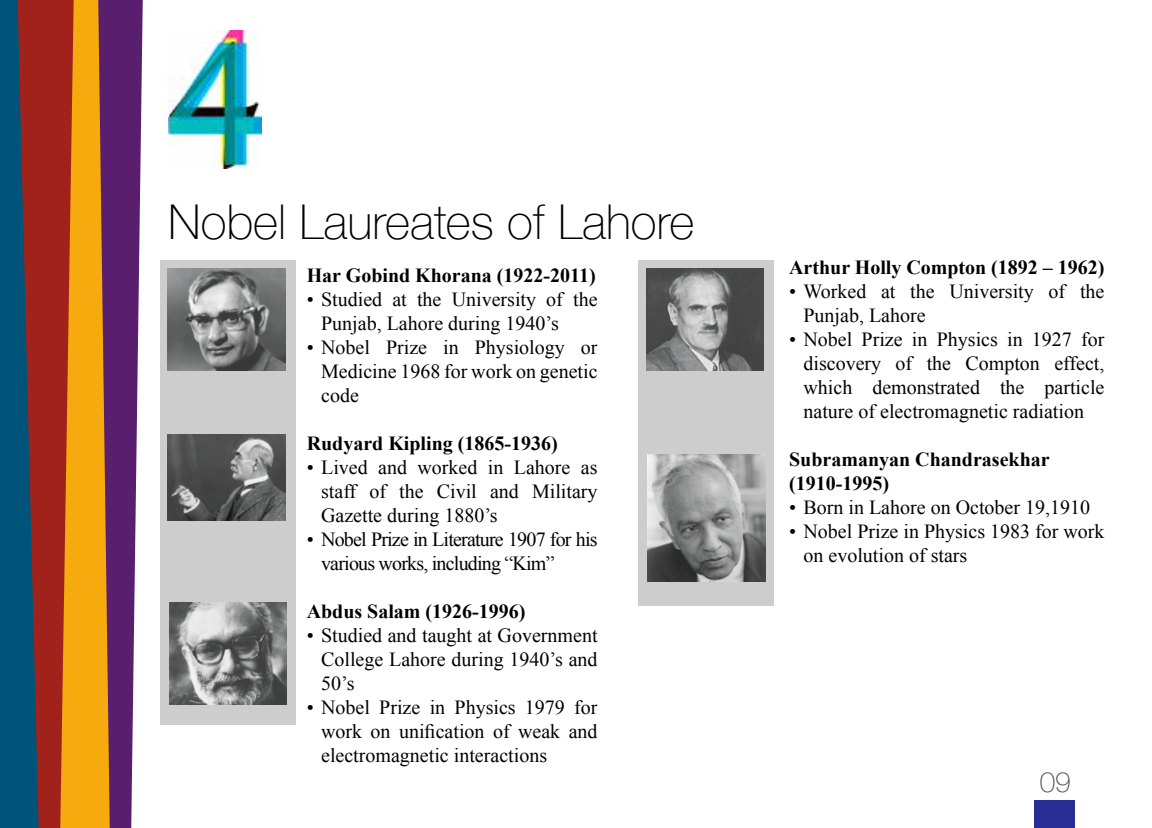
<style>
.page{position:relative;width:1152px;height:828px;background:#fff}
.page>*{position:absolute;margin:0;border:0;box-sizing:border-box;transform-origin:0 0}
.t1{font:100 48px "Helvetica Neue";color:#000}
.t2{font:100 28px "Helvetica Neue";color:#4a4b4b}
.t3{font:20px/24px "Times New Roman";color:#000;text-align:justify}
.t4{font:700 20px/24px "Times New Roman";color:#000}
.t5{font:20px/24px "Times New Roman";letter-spacing:-.04em;color:#000}
</style>
<div class="page">
<div style="left:639px;top:260px;width:135px;height:345px;background:#cdcdcd"></div>
<img style="left:647px;top:455px;width:118px;height:126px">
<div style="left:160px;top:260px;width:135px;height:464px;background:#cdcdcd"></div>
<img style="left:168px;top:268px;width:117px;height:103px">
<img style="left:168px;top:435px;width:117px;height:85px">
<img style="left:169px;top:603px;width:118px;height:102px">
<img style="left:646px;top:268px;width:118px;height:103px">
<img style="left:168px;top:31px;width:94px;height:138px">
<svg style="left:110px;top:0;width:33px;height:828px;background:#723f83"></svg>
<div style="left:39px;top:0;width:21px;height:828px;background:#a0221a"></div>
<svg style="left:60px;top:0;width:50px;height:828px;background:#da8313"></svg>
<svg style="left:0;top:0;width:39px;height:828px;background:#2c465e"></svg>
<div style="left:1034px;top:801px;width:40px;height:27px;background:#292d96"></div>
<h1 class="t1" style="left:168px;top:185px;width:528px">Nobel Laureates of Lahore</h1>
<p class="t4" style="left:307px;top:263px;width:291px">Har Gobind Khorana (1922-2011)</p>
<p class="t3" style="left:321px;top:287px;width:278px;text-indent:-14px">• Studied at the University of the<br>Punjab, Lahore during 1940’s</p>
<p class="t3" style="left:321px;top:335px;width:278px;text-indent:-14px">• Nobel Prize in Physiology or Medicine 1968 for work on genetic code</p>
<p class="t4" style="left:307px;top:431px;width:253px">Rudyard Kipling (1865-1936)</p>
<p class="t3" style="left:321px;top:455px;width:278px;text-indent:-14px">• Lived and worked in Lahore as staff of the Civil and Military Gazette during 1880’s</p>
<p class="t5" style="left:321px;top:527px;width:278px;text-indent:-14px">• Nobel Prize in Literature 1907 for his various works, including “Kim”</p>
<p class="t4" style="left:307px;top:599px;width:220px">Abdus Salam (1926-1996)</p>
<p class="t3" style="left:321px;top:623px;width:278px;text-indent:-14px">• Studied and taught at Government College Lahore during 1940’s and 50’s</p>
<p class="t3" style="left:321px;top:695px;width:278px;text-indent:-14px">• Nobel Prize in Physics 1979 for work on unification of weak and electromagnetic interactions</p>
<p class="t4" style="left:789px;top:254px;width:317px">Arthur Holly Compton (1892 – 1962)</p>
<p class="t3" style="left:804px;top:279px;width:302px;text-indent:-14px">• Worked at the University of the<br>Punjab, Lahore</p>
<p class="t3" style="left:804px;top:327px;width:302px;text-indent:-14px">• Nobel Prize in Physics in 1927 for discovery of the Compton effect, which demonstrated the particle nature of electromagnetic radiation</p>
<p class="t4" style="left:789px;top:446px;width:262px">Subramanyan Chandrasekhar (1910-1995)</p>
<p class="t3" style="left:789px;top:495px;width:303px">• Born in Lahore on October 19,1910</p>
<p class="t3" style="left:804px;top:519px;width:302px;text-indent:-14px">• Nobel Prize in Physics 1983 for work on evolution of stars</p>
<h2 class="t2" style="left:1040px;top:761px;width:33px">09</h2>
</div>
